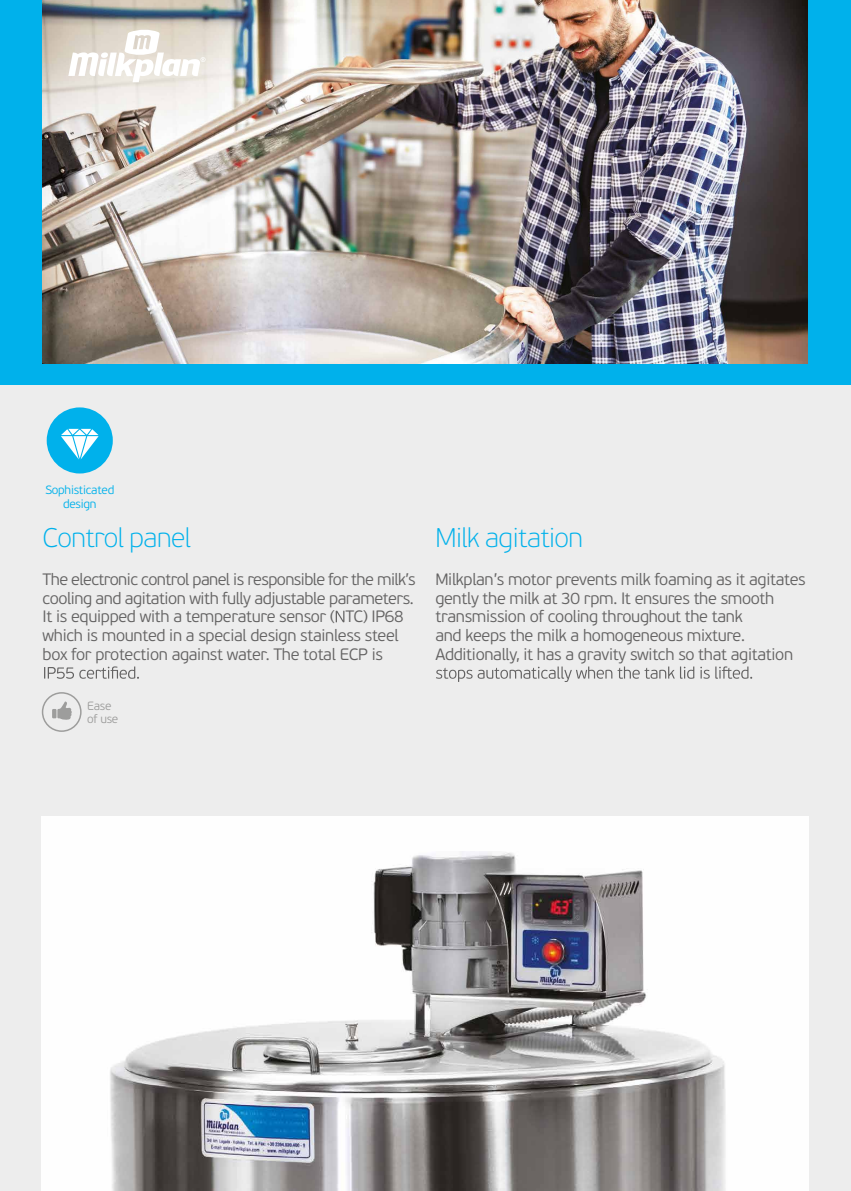
<style>
.page{position:relative;width:851px;height:1191px;background:#fff}
.page>*{position:absolute;margin:0;border:0;box-sizing:border-box;transform-origin:0 0}
.t1{font:100 27px "PF Beau Sans Pro";letter-spacing:-.02em;color:#00b1eb}
.t2{font:300 16.5px/18.8px "PF Beau Sans Pro";letter-spacing:-.02em;color:#646363}
.t3{font:300 12px/13.5px "PF Beau Sans Pro";letter-spacing:-.02em;color:#00b1eb;text-align:center}
.t4{font:300 12px/13.5px "PF Beau Sans Pro";letter-spacing:-.02em;color:#9d9d9c}
</style>
<div class="page">
<div style="left:0;top:0;width:850px;height:1191px;background:#ededed"></div>
<div style="left:0;top:0;width:850px;height:385px;background:#00b1eb"></div>
<img style="left:43px;top:0;width:764px;height:363px">
<svg style="left:68px;top:29px;width:137px;height:53px;background:#ebe6df"></svg>
<div style="left:47px;top:407px;width:66px;height:66px;background:#00b1eb;border-radius:50%"></div>
<svg style="left:61px;top:429px;width:38px;height:30px"></svg>
<svg style="left:335px;top:611px;width:9px;height:11px"></svg>
<svg style="left:44px;top:666px;width:95px;height:13px"></svg>
<svg style="left:436px;top:666px;width:316px;height:16px"></svg>
<div style="left:42px;top:692px;width:40px;height:40px;border:2px solid #9d9d9c;border-radius:50%"></div>
<svg style="left:52px;top:701px;width:20px;height:19px"></svg>
<img style="left:42px;top:816px;width:766px;height:375px">
<p class="t3" style="left:45px;top:484px;width:70px">Sophisticated design</p>
<h1 class="t1" style="left:43px;top:522px;width:150px">Control panel</h1>
<p class="t2" style="left:43px;top:570px;width:374px">The electronic control panel is responsible for the milk’s cooling and agitation with fully adjustable parameters.<br>It is equipped with a temperature sensor ( TC) IP68 which is mounted in a special design stainless steel box for protection against water. The total ECP is</p>
<p class="t4" style="left:87px;top:699px;width:33px">Ease of use</p>
<h1 class="t1" style="left:435px;top:522px;width:149px">Milk agitation</h1>
<p class="t2" style="left:435px;top:570px;width:372px">Milkplan’s motor prevents milk foaming as it agitates gently the milk at 30 rpm. It ensures the smooth transmission of cooling throughout the tank<br>and keeps the milk a homogeneous mixture.<br>Additionally, it has a gravity switch so that agitation</p>
</div>
